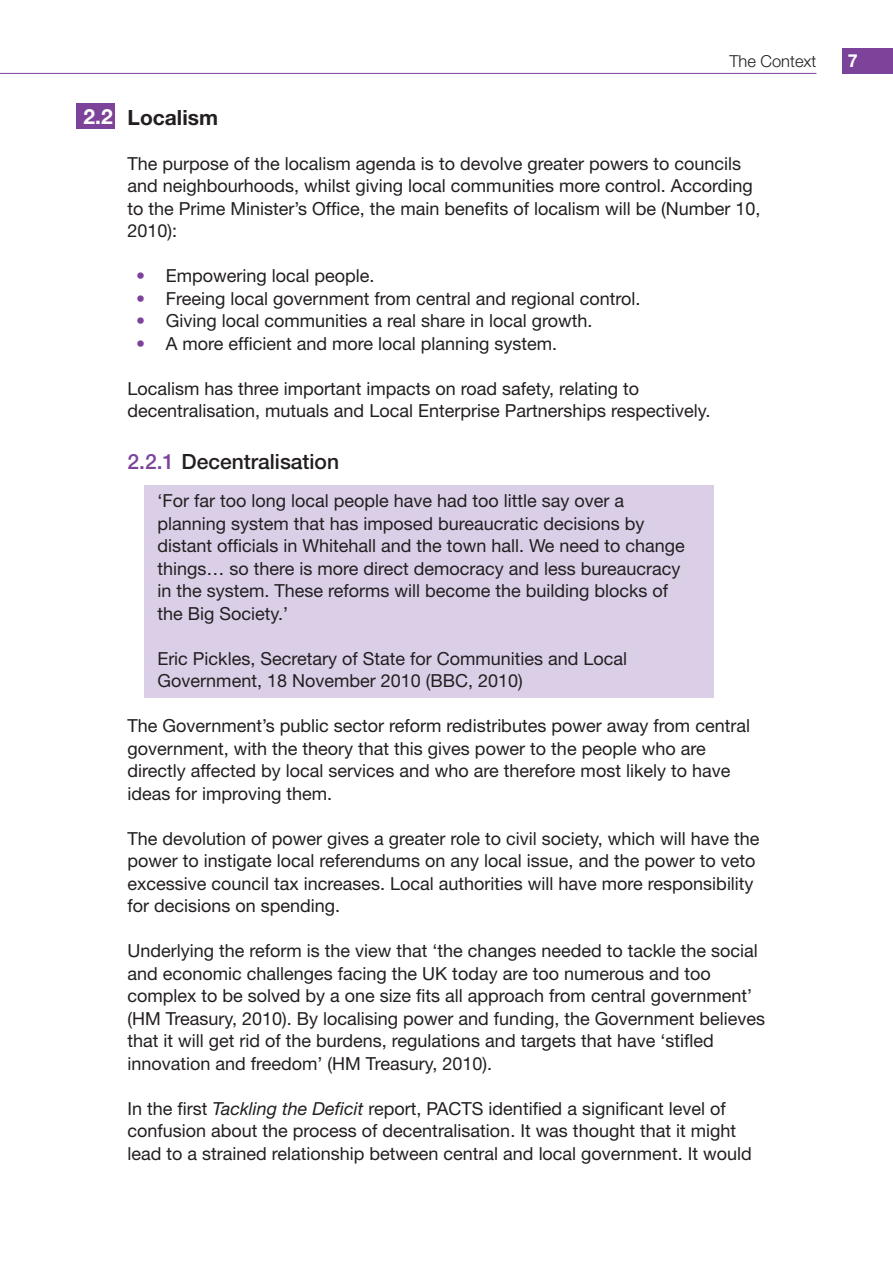
<style>
.page{position:relative;width:893px;height:1263px;background:#fff}
.page>*{position:absolute;margin:0;border:0;box-sizing:border-box;transform-origin:0 0}
.t1{font:500 21px "Helvetica Neue";color:#231f20}
.t2{font:700 21px "Helvetica Neue";color:#231f20}
.t3{font:700 21px "Helvetica Neue";color:#fff}
.t4{font:18px/22.5px "Helvetica Neue";color:#231f20}
.t5{font:700 18px "Helvetica Neue";color:#fff}
.t6{font:300 16.5px "Helvetica Neue";color:#231f20}
.s1{color:#7d439a}
.s2{font-style:italic}
</style>
<div class="page">
<div style="left:145px;top:485px;width:569px;height:212px;background:#dacfe7"></div>
<div style="left:842px;top:48px;width:51px;height:26px;background:#7d439a"></div>
<hr style="left:0;top:73px;width:816px;height:1px;background:#7d439a">
<div style="left:77px;top:103px;width:38px;height:26px;background:#7d439a"></div>
<p class="t6" style="left:729px;top:51px;width:89px">The Context</p>
<p class="t5" style="left:848px;top:50px;width:12px">7</p>
<p class="t3" style="left:83px;top:103px;width:31px">2.2</p>
<p class="t2" style="left:128px;top:104px;width:92px">Localism</p>
<p class="t4" style="left:128px;top:152px;width:634px">The purpose of the localism agenda is to devolve greater powers to councils and neighbourhoods, whilst giving local communities more control. According to the Prime Minister’s Office, the main benefits of localism will be (Number 10, 2010):</p>
<p class="t4" style="left:136px;top:264px;width:240px"><span class="s1">•</span> Empowering local people.</p>
<p class="t4" style="left:136px;top:287px;width:506px"><span class="s1">•</span> Freeing local government from central and regional control.</p>
<p class="t4" style="left:136px;top:309px;width:458px"><span class="s1">•</span> Giving local communities a real share in local growth.</p>
<p class="t4" style="left:136px;top:332px;width:423px"><span class="s1">•</span> A more efficient and more local planning system.</p>
<p class="t4" style="left:128px;top:377px;width:584px">Localism has three important impacts on road safety, relating to decentralisation, mutuals and Local Enterprise Partnerships respectively.</p>
<p class="t1" style="left:128px;top:449px;width:213px"><span class="s1">2.2.1</span> Decentralisation</p>
<p class="t4" style="left:157px;top:489px;width:529px">‘For far too long local people have had too little say over a planning system that has imposed bureaucratic decisions by distant officials in Whitehall and the town hall. We need to change things… so there is more direct democracy and less bureaucracy in the system. These reforms will become the building blocks of the Big Society.’</p>
<p class="t4" style="left:157px;top:647px;width:471px">Eric Pickles, Secretary of State for Communities and Local<br>Government, 18 November 2010 (BBC, 2010)</p>
<p class="t4" style="left:128px;top:714px;width:624px">The Government’s public sector reform redistributes power away from central government, with the theory that this gives power to the people who are directly affected by local services and who are therefore most likely to have ideas for improving them.</p>
<p class="t4" style="left:128px;top:827px;width:633px">The devolution of power gives a greater role to civil society, which will have the power to instigate local referendums on any local issue, and the power to veto excessive council tax increases. Local authorities will have more responsibility for decisions on spending.</p>
<p class="t4" style="left:128px;top:939px;width:639px">Underlying the reform is the view that ‘the changes needed to tackle the social and economic challenges facing the UK today are too numerous and too complex to be solved by a one size fits all approach from central government’ (HM Treasury, 2010). By localising power and funding, the Government believes that it will get rid of the burdens, regulations and targets that have ‘stifled innovation and freedom’ (HM Treasury, 2010).</p>
<p class="t4" style="left:128px;top:1097px;width:626px">In the first <span class="s2">Tackling the Deficit</span> report, PACTS identified a significant level of confusion about the process of decentralisation. It was thought that it might lead to a strained relationship between central and local government. It would</p>
</div>
